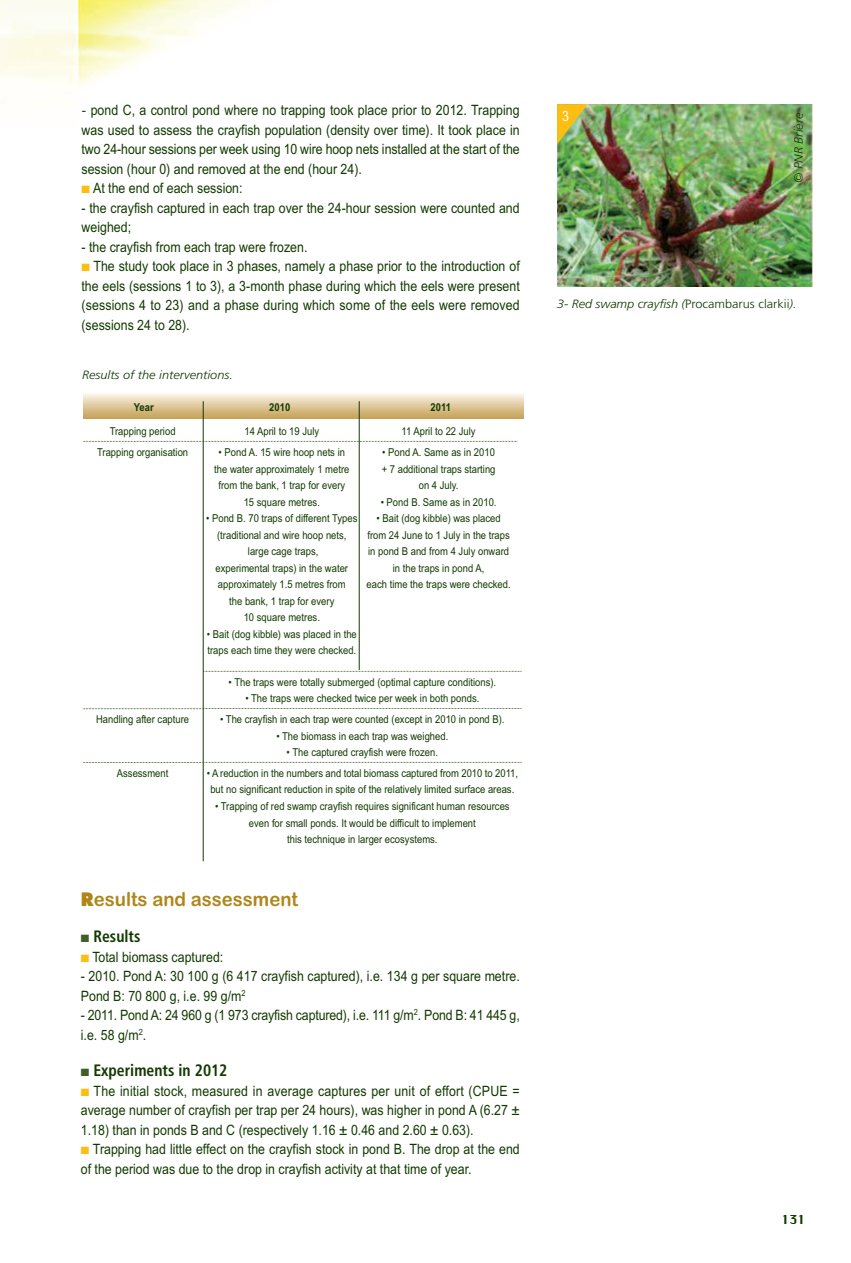
<style>
.page{position:relative;width:851px;height:1263px;background:#fff}
.page>*{position:absolute;margin:0;border:0;box-sizing:border-box;transform-origin:0 0}
.t1{font:19.5px "Arial Rounded MT Bold";color:#ae861a;scale:.95 1}
.t2{font:700 condensed 16.5px "Frutiger";color:#123a01;scale:.95 1}
.t3{font:14.25px/19.5px "Arial Narrow";color:#123a01;scale:1.06 1}
.t4{font:14.25px "Arial Narrow";color:#fff;scale:1.06 1}
.t5{font:italic 300 12px "Frutiger";color:#123a01;scale:1.06 1}
.t6{font:12px "Chicago FLF";color:#123a01}
.t7{font:10.8px/16.5px "Arial Narrow";color:#123a01;text-align:center;scale:1.06 1}
.t8{font:700 10.8px "Arial Narrow";color:#123a01;scale:1.06 1}
.s1{font-family:"Cambria Math"}
.s2{color:#fdbe12}
.s3{font-family:"Futura";font-weight:800;font-size:18px}
.s4{color:#415f25}
.s5{font-style:normal}
</style>
<div class="page">
<img style="left:0;top:0;width:813px;height:152px">
<img style="left:557px;top:104px;width:255px;height:182px">
<svg style="left:557px;top:104px;width:30px;height:40px"></svg>
<img style="left:83px;top:393px;width:440px;height:25px">
<svg style="left:204px;top:671px;width:317px;height:1px"></svg>
<svg style="left:83px;top:441px;width:434px;height:1px"></svg>
<svg style="left:83px;top:708px;width:438px;height:1px"></svg>
<svg style="left:83px;top:762px;width:438px;height:1px"></svg>
<hr style="left:359px;top:401px;width:1px;height:269px;background:#123a01">
<hr style="left:203px;top:401px;width:1px;height:460px;background:#123a01">
<p class="t3" style="left:81px;top:100px;width:415px;text-align:justify"><span class="s1">-</span> pond C, a control pond where no trapping took place prior to 2012. Trapping was used to assess the crayfish population (density over time). It took place in two 24-hour sessions per week using 10 wire hoop nets installed at the start of the session (hour 0) and removed at the end (hour 24).</p>
<h3 class="t3" style="left:81px;top:178px;width:153px"><span class="s2">■</span> At the end of each session:</h3>
<h3 class="t3" style="left:81px;top:198px;width:415px">- the crayfish captured in each trap over the 24-hour session were counted and weighed;</h3>
<h3 class="t3" style="left:81px;top:237px;width:215px">- the crayfish from each trap were frozen.</h3>
<p class="t3" style="left:81px;top:256px;width:415px;text-align:justify"><span class="s2">■</span> The study took place in 3 phases, namely a phase prior to the introduction of the eels (sessions 1 to 3), a 3-month phase during which the eels were present (sessions 4 to 23) and a phase during which some of the eels were removed (sessions 24 to 28).</p>
<p class="t5" style="left:82px;top:370px;width:144px">Results of the interventions.</p>
<p class="t8" style="left:134px;top:401px;width:20px">Year</p>
<p class="t8" style="left:269px;top:401px;width:21px">2010</p>
<p class="t8" style="left:430px;top:401px;width:21px">2011</p>
<p class="t7" style="left:97px;top:421px;width:87px;line-height:20.7px">Trapping period<br>Trapping organisation</p>
<p class="t7" style="left:96px;top:711px;width:89px">Handling after capture</p>
<p class="t7" style="left:117px;top:765px;width:50px">Assessment</p>
<p class="t7" style="left:401px;top:423px;width:71px">11 April to 22 July</p>
<p class="t7" style="left:381px;top:444px;width:109px">• Pond A. Same as in 2010 + 7 additional traps starting on 4 July.</p>
<p class="t7" style="left:380px;top:493px;width:111px">• Pond B. Same as in 2010.</p>
<p class="t7" style="left:366px;top:510px;width:137px">• Bait (dog kibble) was placed from 24 June to 1 July in the traps in pond B and from 4 July onward in the traps in pond A,<br>each time the traps were checked.</p>
<p class="t7" style="left:244px;top:423px;width:72px">14 April to 19 July</p>
<p class="t7" style="left:214px;top:444px;width:129px">• Pond A. 15 wire hoop nets in the water approximately 1 metre from the bank, 1 trap for every<br>15 square metres.</p>
<p class="t7" style="left:206px;top:510px;width:144px">• Pond B. 70 traps of different Types (traditional and wire hoop nets, large cage traps,<br>experimental traps) in the water approximately 1.5 metres from<br>the bank, 1 trap for every<br>10 square metres.</p>
<p class="t7" style="left:207px;top:625px;width:143px;text-align:left">• Bait (dog kibble) was placed in the traps each time they were checked.</p>
<p class="t7" style="left:228px;top:674px;width:254px">• The traps were totally submerged (optimal capture conditions).</p>
<p class="t7" style="left:245px;top:690px;width:222px">• The traps were checked twice per week in both ponds.</p>
<p class="t7" style="left:220px;top:711px;width:270px">• The crayfish in each trap were counted (except in 2010 in pond B).</p>
<p class="t7" style="left:276px;top:728px;width:164px">• The biomass in each trap was weighed.</p>
<p class="t7" style="left:286px;top:744px;width:144px">• The captured crayfish were frozen.</p>
<p class="t7" style="left:207px;top:765px;width:295px">• A reduction in the numbers and total biomass captured from 2010 to 2011, but no significant reduction in spite of the relatively limited surface areas.</p>
<p class="t7" style="left:215px;top:798px;width:279px">• Trapping of red swamp crayfish requires significant human resources even for small ponds. It would be difficult to implement<br>this technique in larger ecosystems.</p>
<h1 class="t1" style="left:81px;top:887px;width:230px"><span class="s3">R</span>esults and assessment</h1>
<h2 class="t2" style="left:81px;top:930px;width:64px"><span class="s4">■</span> Results</h2>
<h3 class="t3" style="left:81px;top:947px;width:136px"><span class="s2">■</span> Total biomass captured:</h3>
<h3 class="t3" style="left:81px;top:966px;width:415px">- 2010. Pond A: 30 100 g (6 417 crayfish captured), i.e. 134 g per square metre.<br>Pond B: 70 800 g, i.e. 99 g/m<sup>2</sup></h3>
<h3 class="t3" style="left:81px;top:1005px;width:415px">- 2011. Pond A: 24 960 g (1 973 crayfish captured), i.e. 111 g/m<sup>2</sup>. Pond B: 41 445 g, i.e. 58 g/m<sup>2</sup>.</h3>
<h2 class="t2" style="left:81px;top:1064px;width:156px"><span class="s4">■</span> Experiments in 2012</h2>
<h3 class="t3" style="left:81px;top:1081px;width:415px;text-align:justify"><span class="s2">■</span> The initial stock, measured in average captures per unit of effort (CPUE = average number of crayfish per trap per 24 hours), was higher in pond A (6.27 ± 1.18) than in ponds B and C (respectively 1.16 ± 0.46 and 2.60 ± 0.63).</h3>
<h3 class="t3" style="left:81px;top:1139px;width:415px"><span class="s2">■</span> Trapping had little effect on the crayfish stock in pond B. The drop at the end of the period was due to the drop in crayfish activity at that time of year.</h3>
<h3 class="t4" style="left:562px;top:108px;width:8px">3</h3>
<p class="t5" style="left:793px;top:183px;width:68px;rotate:-90deg">© PNR Brière</p>
<p class="t5" style="left:557px;top:299px;width:227px">3- Red swamp crayfish (<span class="s5">Procambarus clarkii</span>).</p>
<p class="t6" style="left:781px;top:1212px;width:25px">131</p>
</div>
